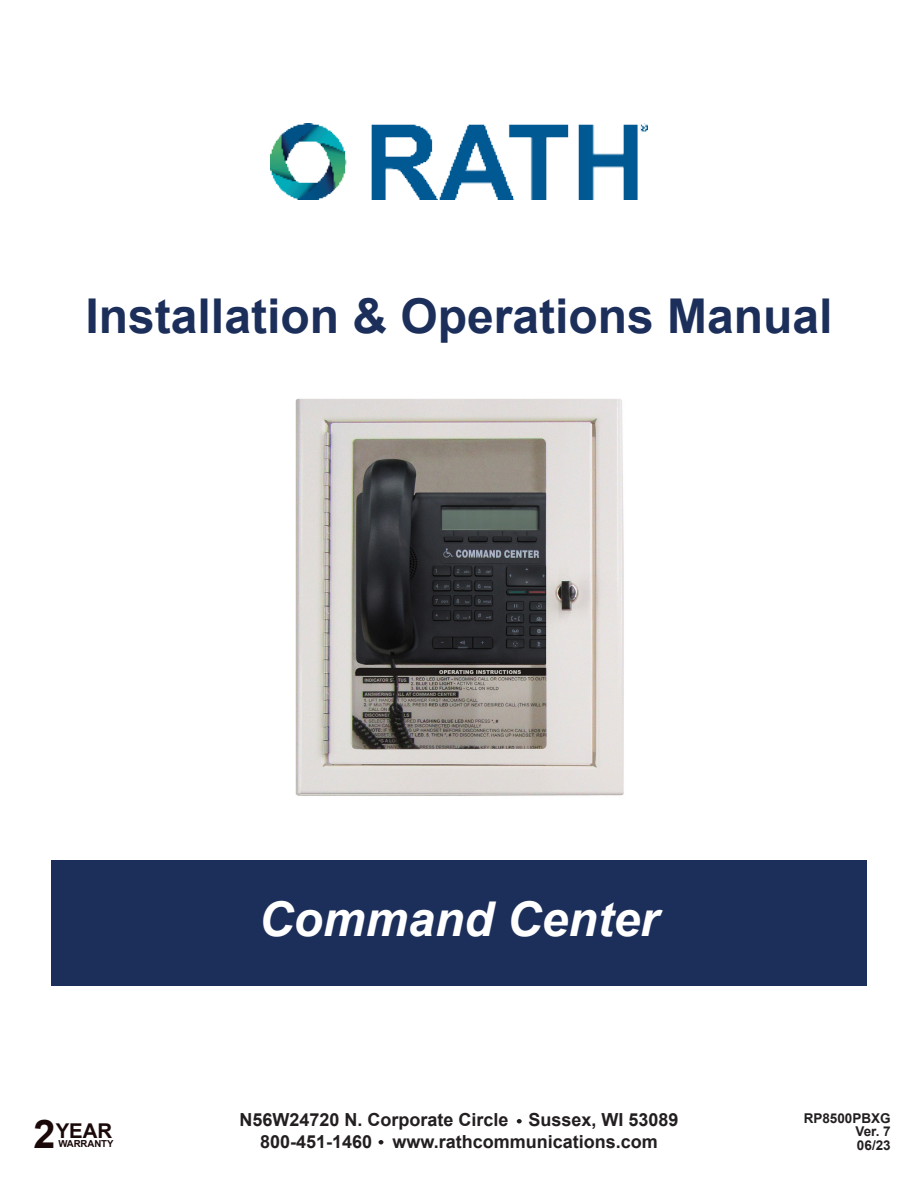
<style>
.page{position:relative;width:918px;height:1188px;background:#fff}
.page>*{position:absolute;margin:0;border:0;box-sizing:border-box;transform-origin:0 0}
.t1{font:700 48px "Arial";color:#1c2f5a}
.t2{font:italic 700 48px "Arial";color:#fff}
.t3{font:700 39.45px "Arial";color:#1b090a}
.t4{font:700 20.4px "Arial";color:#1b090a}
.t5{font:700 18px "Arial";color:#231f20}
.t6{font:700 13.5px/13.5px "Arial";color:#231f20;text-align:right}
.t7{font:700 9.6px "Arial";letter-spacing:-.01em;color:#1b090a}
</style>
<div class="page">
<img style="left:295px;top:398px;width:329px;height:398px">
<div style="left:51px;top:860px;width:816px;height:126px;background:#1c2f5a"></div>
<img style="left:271px;top:124px;width:376px;height:75px">
<svg style="left:517px;top:1119px;width:5px;height:5px"></svg>
<svg style="left:379px;top:1140px;width:4px;height:4px"></svg>
<p class="t1" style="left:86px;top:282px;width:748px">Installation &amp; Operations Manual</p>
<p class="t2" style="left:259px;top:887px;width:402px">Command Center</p>
<p class="t6" style="left:804px;top:1111px;width:89px">RP8500PBXG<br>Ver. 7</p>
<p class="t5" style="left:239px;top:1107px;width:441px">N56W24720 N. Corporate Circle Sussex, WI 53089</p>
<p class="t5" style="left:260px;top:1129px;width:399px">800-451-1460 www.rathcommunications.com</p>
<p class="t3" style="left:34px;top:1106px;width:23px">2</p>
<p class="t4" style="left:56px;top:1116px;width:58px">YEAR</p>
<p class="t7" style="left:58px;top:1137px;width:57px">WARRANTY</p>
<p class="t6" style="left:857px;top:1138px;width:35px">06/23</p>
</div>
